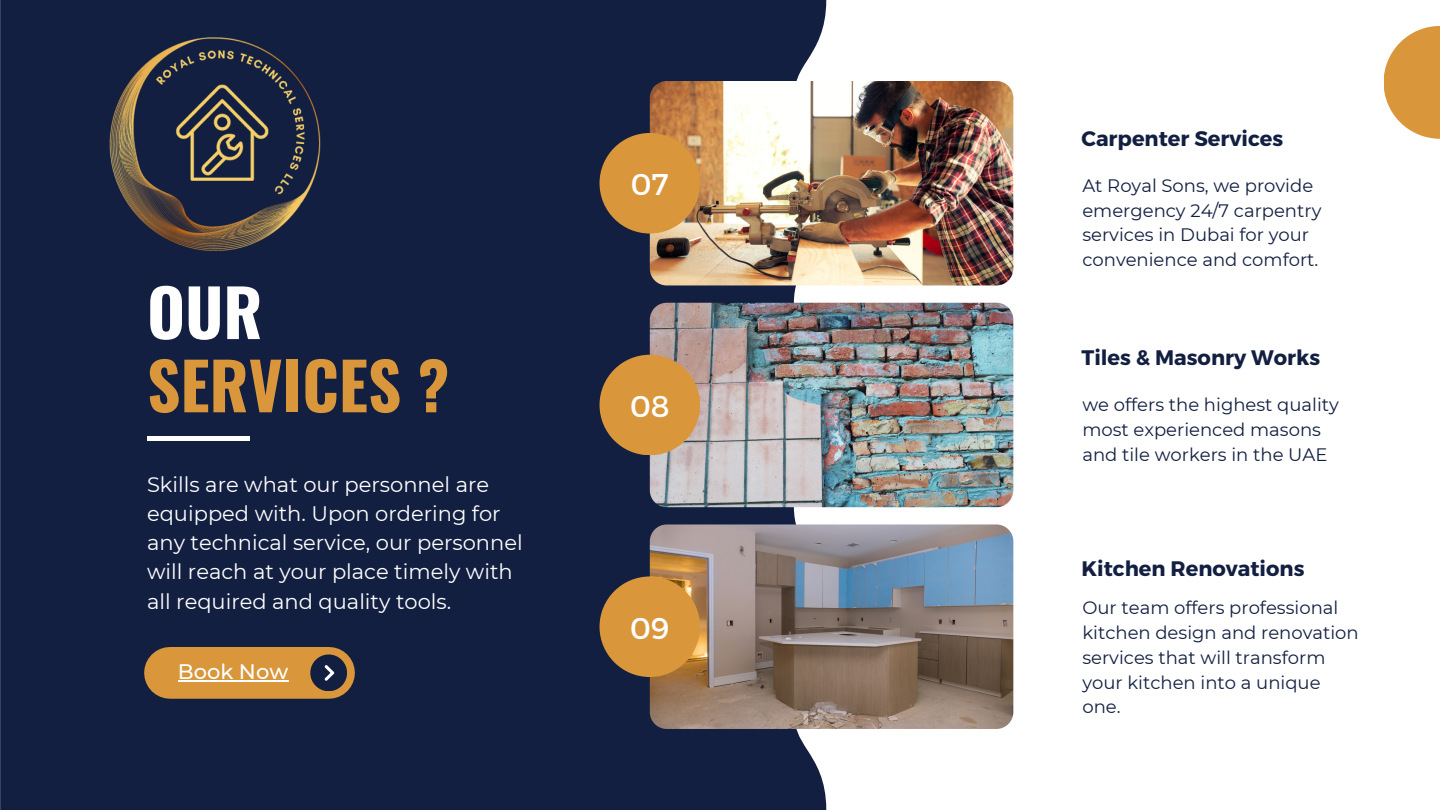
<style>
.page{position:relative;width:1440px;height:810px;background:#fff}
.page>*{position:absolute;margin:0;border:0;box-sizing:border-box;transform-origin:0 0}
.t1{font:700 65px "Oswald";color:#d9963b}
.t2{font:700 65px "Oswald";color:#fff}
.t3{font:30px "Montserrat";color:#fff}
.t4{font:21px/29.2px "Montserrat";color:#fff}
.t5{font:700 21px "Montserrat";color:#121f41}
.t6{font:500 21px "Montserrat";color:#fff}
.t7{font:18px/24.8px "Montserrat";color:#121f41}
</style>
<div class="page">
<div style="left:0;top:0;width:826px;height:810px;background:#121f41"></div>
<img style="left:650px;top:81px;width:363px;height:205px;border-radius:17px">
<img style="left:650px;top:303px;width:363px;height:204px;border-radius:17px">
<img style="left:650px;top:524px;width:363px;height:205px;border-radius:17px">
<div style="left:600px;top:133px;width:100px;height:101px;background:#d9963b;border-radius:50%"></div>
<div style="left:600px;top:355px;width:100px;height:100px;background:#d9963b;border-radius:50%"></div>
<div style="left:600px;top:576px;width:100px;height:101px;background:#d9963b;border-radius:50%"></div>
<hr style="left:147px;top:437px;width:102px;height:4px;background:#fff">
<svg style="left:1384px;top:26px;width:56px;height:113px;fill:#d9963b"></svg>
<div style="left:170px;top:647px;width:159px;height:52px;background:#d9963b"></div>
<div style="left:310px;top:654px;width:37px;height:37px;background:#121f41;border-radius:50%"></div>
<svg style="left:325px;top:665px;width:9px;height:16px"></svg>
<img style="left:94px;top:23px;width:242px;height:242px">
<hr style="left:178px;top:680px;width:110px;height:2px;background:#fff">
<h1 class="t2" style="left:147px;top:262px;width:117px">OUR</h1>
<h1 class="t1" style="left:147px;top:335px;width:304px">SERVICES ?</h1>
<p class="t4" style="left:147px;top:469px;width:377px">Skills are what our personnel are equipped with. Upon ordering for any technical service, our personnel will reach at your place timely with all required and quality tools.</p>
<p class="t6" style="left:178px;top:658px;width:112px">Book Now</p>
<h2 class="t3" style="left:631px;top:165px;width:39px">07</h2>
<h2 class="t3" style="left:630px;top:387px;width:41px">08</h2>
<h2 class="t3" style="left:630px;top:609px;width:41px">09</h2>
<p class="t5" style="left:1082px;top:125px;width:203px">Carpenter Services</p>
<p class="t7" style="left:1082px;top:173px;width:241px">At Royal Sons, we provide emergency 24/7 carpentry services in Dubai for your convenience and comfort.</p>
<p class="t5" style="left:1082px;top:344px;width:240px">Tiles &amp; Masonry Works</p>
<p class="t7" style="left:1082px;top:392px;width:258px">we offers the highest quality most experienced masons and tile workers in the UAE</p>
<p class="t5" style="left:1082px;top:555px;width:224px">Kitchen Renovations</p>
<p class="t7" style="left:1082px;top:595px;width:278px">Our team offers professional kitchen design and renovation services that will transform your kitchen into a unique one.</p>
</div>
